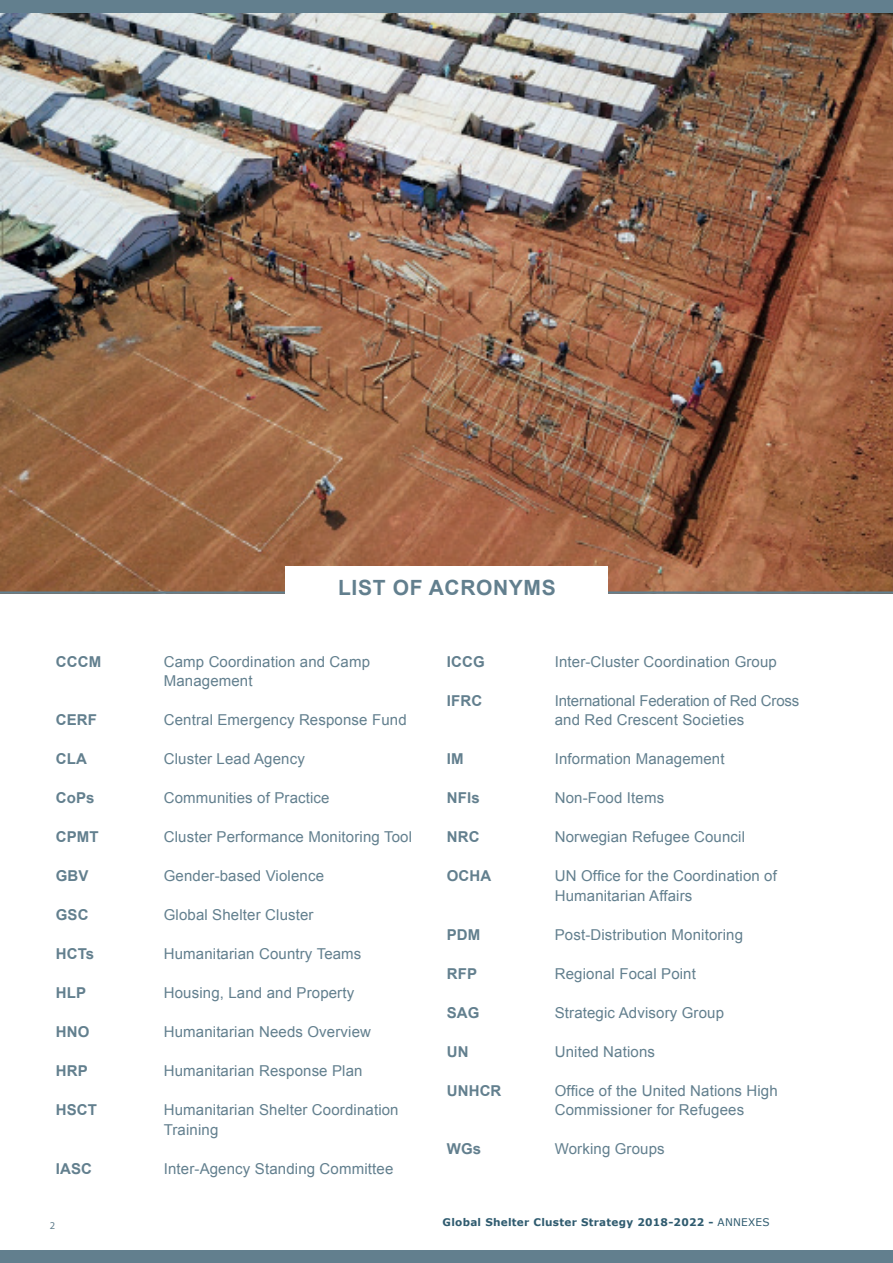
<style>
.page{position:relative;width:893px;height:1263px;background:#fff}
.page>*{position:absolute;margin:0;border:0;box-sizing:border-box;transform-origin:0 0}
.t1{font:700 21px "Arial";letter-spacing:.03em;color:#627f8e}
.t2{font:15px/19.5px "Arial";letter-spacing:.01em;color:#627f8e}
.t3{font:700 15px "Arial";letter-spacing:.01em;color:#627f8e}
.t4{font:15px/19.5px "Arial";letter-spacing:-.01em;color:#627f8e}
.t5{font:700 10.5px "Verdana";letter-spacing:.025em;color:#2f5b6f}
.t6{font:10.5px "Myriad Pro";color:#627f8e}
.s1{font-weight:400}
</style>
<div class="page">
<img style="left:0;top:13px;width:893px;height:578px">
<hr style="left:0;top:591px;width:893px;height:3px;background:#627f8e">
<div style="left:286px;top:566px;width:322px;height:31px;background:#fff"></div>
<div style="left:0;top:0;width:893px;height:13px;background:#627f8e"></div>
<div style="left:0;top:1250px;width:893px;height:13px;background:#627f8e"></div>
<h1 class="t1" style="left:338px;top:574px;width:219px">LIST OF ACRONYMS</h1>
<p class="t3" style="left:56px;top:652px;width:47px">CCCM</p>
<p class="t2" style="left:164px;top:652px;width:208px">Camp Coordination and Camp<br>Management</p>
<p class="t3" style="left:56px;top:710px;width:43px">CERF</p>
<p class="t2" style="left:164px;top:710px;width:244px">Central Emergency Response Fund</p>
<p class="t3" style="left:56px;top:749px;width:33px">CLA</p>
<p class="t2" style="left:164px;top:749px;width:143px">Cluster Lead Agency</p>
<p class="t3" style="left:56px;top:788px;width:40px">CoPs</p>
<p class="t2" style="left:164px;top:788px;width:167px">Communities of Practice</p>
<p class="t3" style="left:56px;top:827px;width:44px">CPMT</p>
<p class="t2" style="left:164px;top:827px;width:250px">Cluster Performance Monitoring Tool</p>
<p class="t3" style="left:56px;top:866px;width:34px">GBV</p>
<p class="t2" style="left:164px;top:866px;width:162px">Gender-based Violence</p>
<p class="t3" style="left:56px;top:905px;width:34px">GSC</p>
<p class="t2" style="left:164px;top:905px;width:151px">Global Shelter Cluster</p>
<p class="t3" style="left:56px;top:944px;width:40px">HCTs</p>
<p class="t2" style="left:164px;top:944px;width:199px">Humanitarian Country Teams</p>
<p class="t3" style="left:56px;top:983px;width:32px">HLP</p>
<p class="t2" style="left:164px;top:983px;width:192px">Housing, Land and Property</p>
<p class="t3" style="left:56px;top:1022px;width:35px">HNO</p>
<p class="t2" style="left:164px;top:1022px;width:209px">Humanitarian Needs Overview</p>
<p class="t3" style="left:56px;top:1061px;width:33px">HRP</p>
<p class="t2" style="left:164px;top:1061px;width:200px">Humanitarian Response Plan</p>
<p class="t3" style="left:56px;top:1100px;width:43px">HSCT</p>
<p class="t2" style="left:164px;top:1100px;width:236px">Humanitarian Shelter Coordination<br>Training</p>
<p class="t3" style="left:56px;top:1159px;width:38px">IASC</p>
<p class="t2" style="left:164px;top:1159px;width:231px">Inter-Agency Standing Committee</p>
<p class="t6" style="left:50px;top:1219px;width:7px">2</p>
<p class="t3" style="left:447px;top:652px;width:39px">ICCG</p>
<p class="t2" style="left:555px;top:652px;width:224px">Inter-Cluster Coordination Group</p>
<p class="t3" style="left:447px;top:691px;width:37px">IFRC</p>
<p class="t4" style="left:555px;top:691px;width:246px">International Federation of Red Cross and Red Crescent Societies</p>
<p class="t3" style="left:447px;top:749px;width:18px">IM</p>
<p class="t2" style="left:555px;top:749px;width:171px">Information Management</p>
<p class="t3" style="left:447px;top:788px;width:34px">NFIs</p>
<p class="t2" style="left:555px;top:788px;width:111px">Non-Food Items</p>
<p class="t3" style="left:447px;top:827px;width:34px">NRC</p>
<p class="t2" style="left:555px;top:827px;width:192px">Norwegian Refugee Council</p>
<p class="t3" style="left:447px;top:866px;width:46px">OCHA</p>
<p class="t2" style="left:555px;top:866px;width:224px">UN Office for the Coordination of<br>Humanitarian Affairs</p>
<p class="t3" style="left:447px;top:925px;width:35px">PDM</p>
<p class="t2" style="left:555px;top:925px;width:190px">Post-Distribution Monitoring</p>
<p class="t3" style="left:447px;top:964px;width:32px">RFP</p>
<p class="t2" style="left:555px;top:964px;width:143px">Regional Focal Point</p>
<p class="t3" style="left:447px;top:1003px;width:34px">SAG</p>
<p class="t2" style="left:555px;top:1003px;width:171px">Strategic Advisory Group</p>
<p class="t3" style="left:447px;top:1042px;width:23px">UN</p>
<p class="t2" style="left:555px;top:1042px;width:102px">United Nations</p>
<p class="t3" style="left:447px;top:1081px;width:56px">UNHCR</p>
<p class="t2" style="left:555px;top:1081px;width:225px">Office of the United Nations High<br>Commissioner for Refugees</p>
<p class="t3" style="left:447px;top:1139px;width:36px">WGs</p>
<p class="t2" style="left:555px;top:1139px;width:112px">Working Groups</p>
<p class="t5" style="left:443px;top:1215px;width:329px">Global Shelter Cluster Strategy 2018-2022 - <span class="s1">ANNEXES</span></p>
</div>
